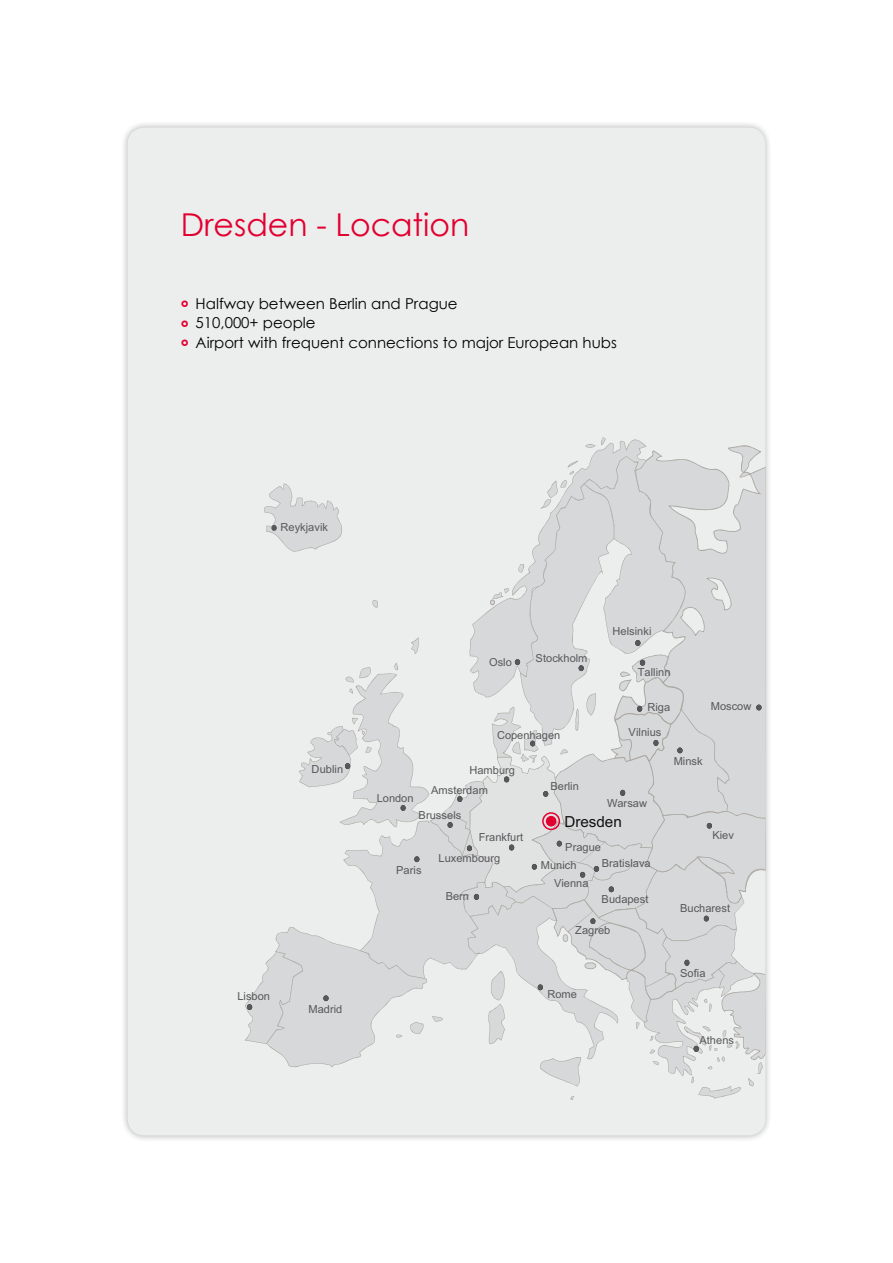
<style>
.page{position:relative;width:893px;height:1263px;background:#fff}
.page>*{position:absolute;margin:0;border:0;box-sizing:border-box;transform-origin:0 0}
.t1{font:31.5px "Century Gothic";color:#e20031}
.t2{font:15.3px "Arial";color:#111210}
.t3{font:15px/19.5px "Century Gothic";color:#000}
.t4{font:11.1px "Arial";color:#58585a}
</style>
<div class="page">
<div style="left:120px;top:120px;width:658px;height:1029px;background:#000;opacity:.3"></div>
<div style="left:128px;top:128px;width:637px;height:1007px;background:#eceded;border-radius:17px"></div>
<svg style="left:652px;top:445px;width:109px;height:11px"></svg>
<svg style="left:590px;top:439px;width:56px;height:17px"></svg>
<svg style="left:585px;top:444px;width:10px;height:4px"></svg>
<svg style="left:601px;top:437px;width:5px;height:8px"></svg>
<svg style="left:245px;top:456px;width:520px;height:644px"></svg>
<div style="left:542px;top:812px;width:18px;height:18px;border:2px solid #e20031;border-radius:50%"></div>
<div style="left:546px;top:816px;width:10px;height:10px;background:#e20031;border-radius:50%"></div>
<h1 class="t1" style="left:181px;top:203px;width:290px">Dresden - Location</h1>
<h3 class="t3" style="left:196px;top:293px;width:423px">Halfway between Berlin and Prague<br>510,000+ people<br>Airport with frequent connections to major European hubs</h3>
<p class="t4" style="left:280px;top:520px;width:49px">Reykjavik</p>
<p class="t4" style="left:237px;top:989px;width:34px">Lisbon</p>
<p class="t4" style="left:312px;top:762px;width:33px">Dublin</p>
<p class="t4" style="left:308px;top:1001px;width:35px">Madrid</p>
<p class="t4" style="left:489px;top:654px;width:24px">Oslo</p>
<p class="t4" style="left:536px;top:651px;width:53px">Stockholm</p>
<p class="t4" style="left:377px;top:790px;width:38px">London</p>
<p class="t4" style="left:497px;top:727px;width:65px">Copenhagen</p>
<p class="t4" style="left:469px;top:763px;width:47px">Hamburg</p>
<p class="t4" style="left:431px;top:782px;width:58px">Amsterdam</p>
<p class="t4" style="left:551px;top:779px;width:30px">Berlin</p>
<p class="t4" style="left:612px;top:624px;width:41px">Helsinki</p>
<p class="t4" style="left:638px;top:665px;width:34px">Tallinn</p>
<p class="t4" style="left:647px;top:699px;width:24px">Riga</p>
<p class="t4" style="left:629px;top:725px;width:34px">Vilnius</p>
<p class="t4" style="left:607px;top:796px;width:41px">Warsaw</p>
<p class="t4" style="left:674px;top:754px;width:30px">Minsk</p>
<p class="t4" style="left:419px;top:807px;width:44px">Brussels</p>
<p class="t4" style="left:439px;top:851px;width:63px">Luxembourg</p>
<p class="t4" style="left:479px;top:830px;width:46px">Frankfurt</p>
<p class="t4" style="left:396px;top:862px;width:27px">Paris</p>
<h2 class="t2" style="left:564px;top:812px;width:59px">Dresden</h2>
<p class="t4" style="left:565px;top:840px;width:37px">Prague</p>
<p class="t4" style="left:541px;top:857px;width:37px">Munich</p>
<p class="t4" style="left:554px;top:876px;width:36px">Vienna</p>
<p class="t4" style="left:602px;top:856px;width:50px">Bratislava</p>
<p class="t4" style="left:711px;top:699px;width:42px">Moscow</p>
<p class="t4" style="left:712px;top:828px;width:23px">Kiev</p>
<p class="t4" style="left:446px;top:889px;width:25px">Bern</p>
<p class="t4" style="left:602px;top:892px;width:48px">Budapest</p>
<p class="t4" style="left:575px;top:923px;width:37px">Zagreb</p>
<p class="t4" style="left:547px;top:987px;width:31px">Rome</p>
<p class="t4" style="left:680px;top:901px;width:52px">Bucharest</p>
<p class="t4" style="left:680px;top:965px;width:27px">Sofia</p>
<p class="t4" style="left:700px;top:1033px;width:36px">Athens</p>
</div>
